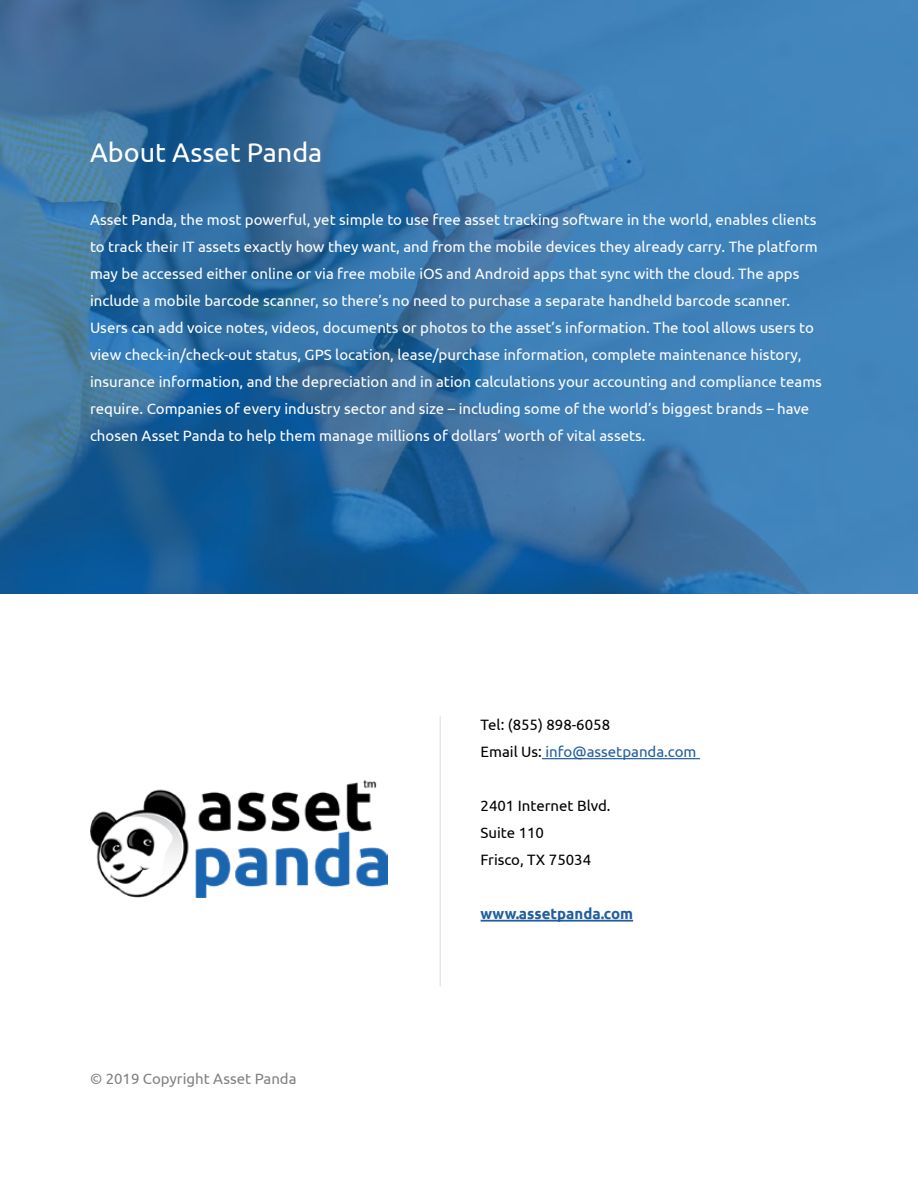
<style>
.page{position:relative;width:918px;height:1188px;background:#fff}
.page>*{position:absolute;margin:0;border:0;box-sizing:border-box;transform-origin:0 0}
.t1{font:27px "Ubuntu";color:#fff}
.t2{font:15px/27px "Ubuntu";color:#fff}
.t3{font:15px/27px "Ubuntu";color:#000}
.t4{font:700 15px "Ubuntu";color:#215e9e}
.s1{color:#215e9e}
</style>
<div class="page">
<svg style="left:0;top:0;width:918px;height:594px;background:#3673a8"></svg>
<hr style="left:440px;top:716px;width:1px;height:270px;background:#000">
<img style="left:90px;top:780px;width:297px;height:118px">
<hr style="left:542px;top:758px;width:158px;height:1px;background:#215e9e">
<hr style="left:481px;top:920px;width:152px;height:2px;background:#215e9e">
<h1 class="t1" style="left:90px;top:136px;width:234px">About Asset Panda</h1>
<p class="t2" style="left:90px;top:206px;width:733px">Asset Panda, the most powerful, yet simple to use free asset tracking software in the world, enables clients to track their IT assets exactly how they want, and from the mobile devices they already carry. The platform may be accessed either online or via free mobile iOS and Android apps that sync with the cloud. The apps include a mobile barcode scanner, so there’s no need to purchase a separate handheld barcode scanner.<br>Users can add voice notes, videos, documents or photos to the asset’s information. The tool allows users to view check-in/check-out status, GPS location, lease/purchase information, complete maintenance history, insurance information, and the depreciation and in ation calculations your accounting and compliance teams require. Companies of every industry sector and size – including some of the world’s biggest brands – have chosen Asset Panda to help them manage millions of dollars’ worth of vital assets.</p>
<p class="t3" style="left:90px;top:1065px;width:208px">© 2019 Copyright Asset Panda</p>
<p class="t3" style="left:481px;top:711px;width:217px">Tel: (855) 898-6058<br>Email Us: <span class="s1">info@assetpanda.com</span></p>
<p class="t3" style="left:481px;top:792px;width:132px">2401 Internet Blvd.<br>Suite 110<br>Frisco, TX 75034</p>
<p class="t4" style="left:481px;top:904px;width:154px">www.assetpanda.com</p>
</div>
